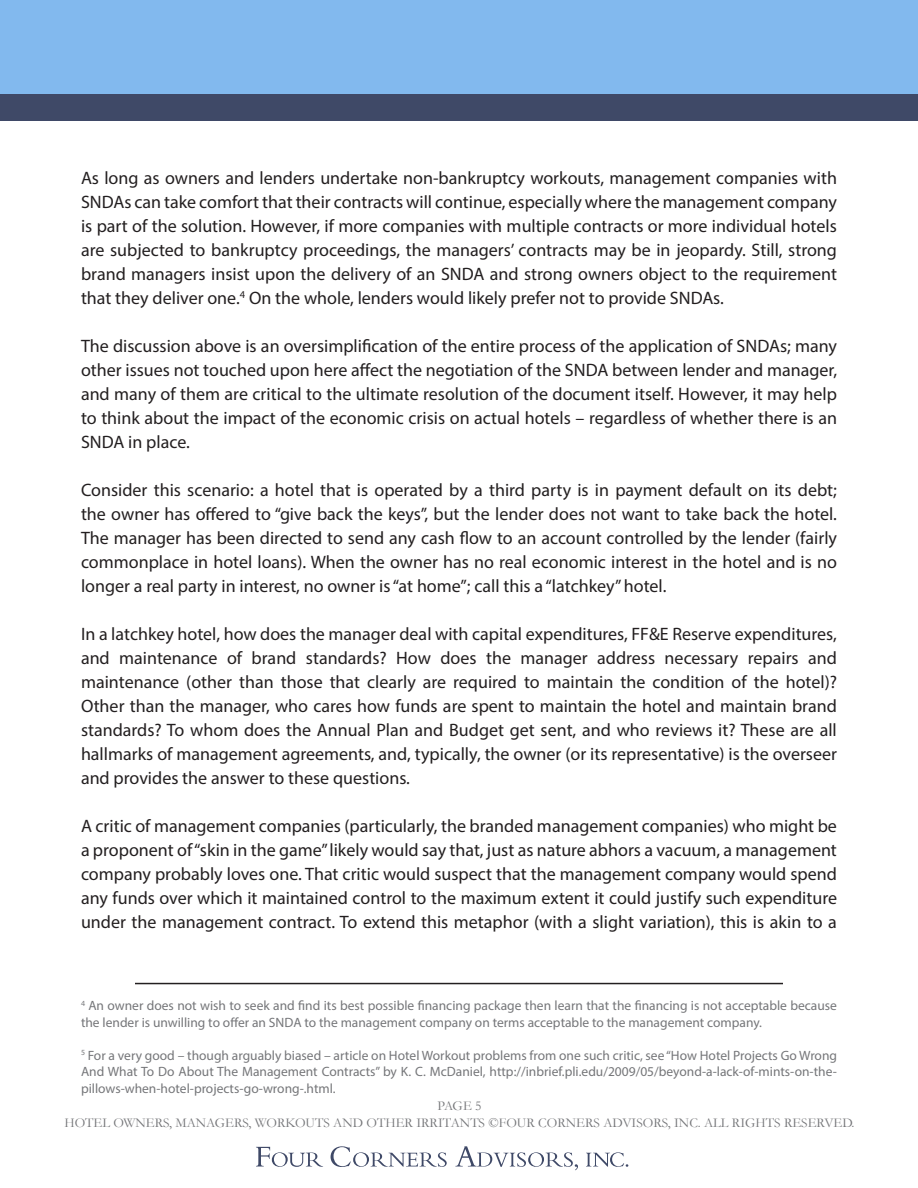
<style>
.page{position:relative;width:918px;height:1188px;background:#fff}
.page>*{position:absolute;margin:0;border:0;box-sizing:border-box;transform-origin:0 0}
.t1{font:18px/24px "Myriad Pro";color:#231f20;text-align:justify}
.t2{font:13.5px/16.5px "Myriad Pro";color:#757679}
.copyright{font:13.5px "Garamond";color:#757679}
</style>
<div class="page">
<div style="left:0;top:0;width:918px;height:108px;background:#82b9ee"></div>
<div style="left:0;top:94px;width:918px;height:28px;background:#3f4967"></div>
<svg style="left:256px;top:1147px;width:67px;height:20px"></svg>
<svg style="left:331px;top:1146px;width:116px;height:21px"></svg>
<svg style="left:455px;top:1146px;width:123px;height:24px"></svg>
<svg style="left:586px;top:1152px;width:42px;height:15px"></svg>
<hr style="left:135px;top:983px;width:648px;height:1px;background:#231f20">
<p class="t1" style="left:81px;top:165px;width:758px">As long as owners and lenders undertake non-bankruptcy workouts, management companies with SNDAs can take comfort that their contracts will continue, especially where the management company is part of the solution. However, if more companies with multiple contracts or more individual hotels are subjected to bankruptcy proceedings, the managers’ contracts may be in jeopardy. Still, strong brand managers insist upon the delivery of an SNDA and strong owners object to the requirement that they deliver one.<sup>4</sup> On the whole, lenders would likely prefer not to provide SNDAs.</p>
<p class="t1" style="left:81px;top:333px;width:758px">The discussion above is an oversimplification of the entire process of the application of SNDAs; many other issues not touched upon here affect the negotiation of the SNDA between lender and manager, and many of them are critical to the ultimate resolution of the document itself. However, it may help to think about the impact of the economic crisis on actual hotels – regardless of whether there is an SNDA in place.</p>
<p class="t1" style="left:81px;top:477px;width:758px">Consider this scenario: a hotel that is operated by a third party is in payment default on its debt; the owner has offered to “give back the keys”, but the lender does not want to take back the hotel.<br>The manager has been directed to send any cash flow to an account controlled by the lender (fairly commonplace in hotel loans). When the owner has no real economic interest in the hotel and is no longer a real party in interest, no owner is “at home”; call this a “latchkey” hotel.</p>
<p class="t1" style="left:81px;top:621px;width:758px">In a latchkey hotel, how does the manager deal with capital expenditures, FF&amp;E Reserve expenditures, and maintenance of brand standards? How does the manager address necessary repairs and maintenance (other than those that clearly are required to maintain the condition of the hotel)?<br>Other than the manager, who cares how funds are spent to maintain the hotel and maintain brand standards? To whom does the Annual Plan and Budget get sent, and who reviews it? These are all hallmarks of management agreements, and, typically, the owner (or its representative) is the overseer and provides the answer to these questions.</p>
<p class="t1" style="left:81px;top:813px;width:758px">A critic of management companies (particularly, the branded management companies) who might be a proponent of “skin in the game” likely would say that, just as nature abhors a vacuum, a management company probably loves one. That critic would suspect that the management company would spend any funds over which it maintained control to the maximum extent it could justify such expenditure under the management contract. To extend this metaphor (with a slight variation), this is akin to a</p>
<p class="t2" style="left:81px;top:997px;width:758px"><sup>4</sup> An owner does not wish to seek and find its best possible financing package then learn that the financing is not acceptable because the lender is unwilling to offer an SNDA to the management company on terms acceptable to the management company.</p>
<p class="t2" style="left:81px;top:1047px;width:758px;text-align:justify"><sup>5</sup> For a very good – though arguably biased – article on Hotel Workout problems from one such critic, see “How Hotel Projects Go Wrong And What To Do About The Management Contracts” by K. C. McDaniel, http://inbrief.pli.edu/2009/05/beyond-a-lack-of-mints-on-the&shy;pillows-when-hotel-projects-go-wrong-.html.</p>
<p class="copyright" style="left:437px;top:1097px;width:46px">PAGE 5</p>
<p class="copyright" style="left:65px;top:1113px;width:792px">HOTEL OWNERS, MANAGERS, WORKOUTS AND OTHER IRRITANTS ©FOUR CORNERS ADVISORS, INC. ALL RIGHTS RESERVED.</p>
</div>
